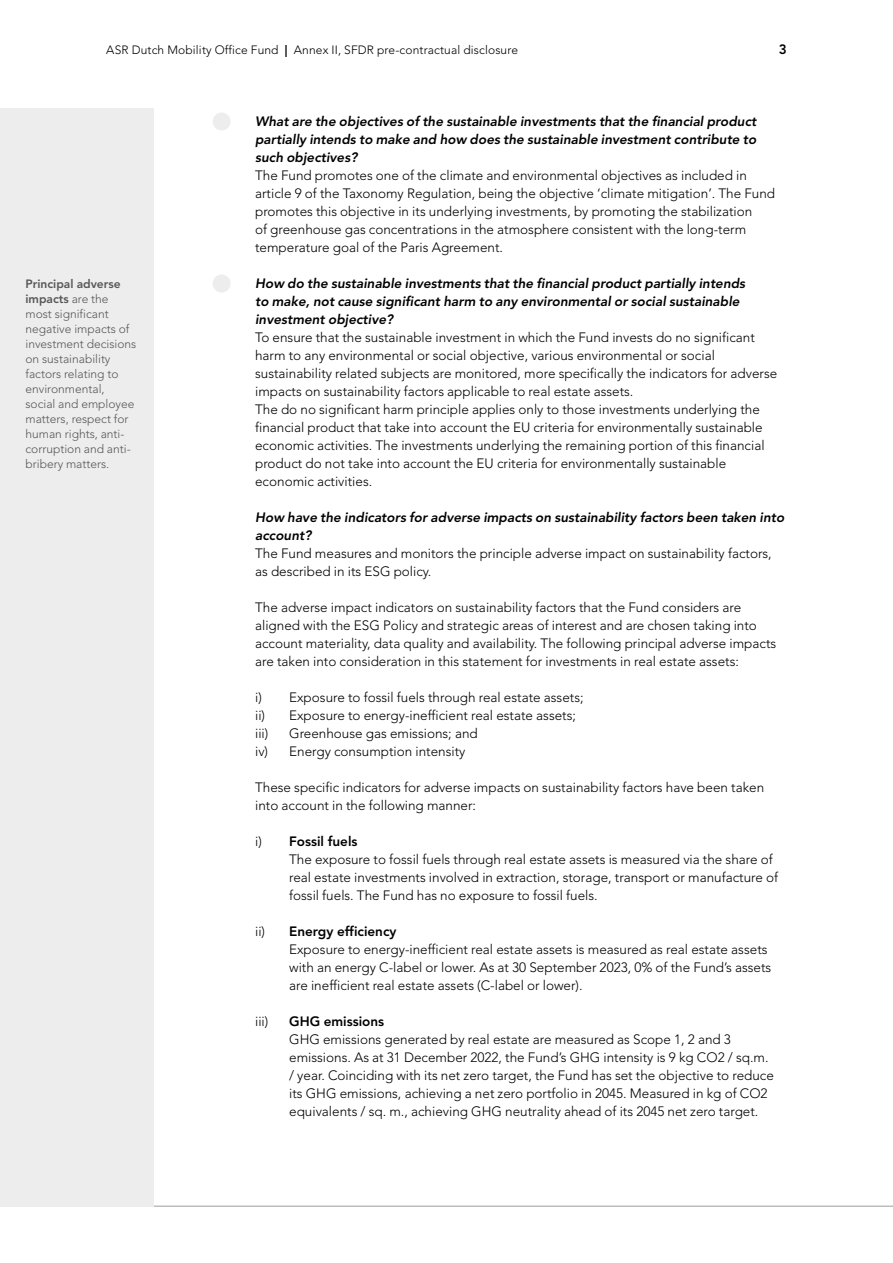
<style>
.page{position:relative;width:893px;height:1263px;background:#fff}
.page>*{position:absolute;margin:0;border:0;box-sizing:border-box;transform-origin:0 0}
.t1{font:300 13.5px/18px "Avenir LT Std";color:#000}
.t2{font:italic 800 13.5px/18px "Avenir LT Std";color:#000}
.t3{font:800 13.5px "Avenir LT Std";color:#000}
.t4{font:300 12px/15px "Avenir LT Std";color:#575756}
.t5{font:300 12px "Avenir LT Std";letter-spacing:.01em;color:#000}
.s1{font-weight:800}
</style>
<div class="page">
<hr style="left:0;top:1206px;width:893px;height:1px;background:#9d9d9c">
<div style="left:213px;top:113px;width:18px;height:18px;background:#ededed;border-radius:50%"></div>
<div style="left:213px;top:275px;width:18px;height:18px;background:#ededed;border-radius:50%"></div>
<div style="left:0;top:108px;width:153px;height:1098px;background:#ededed"></div>
<p class="t5" style="left:106px;top:43px;width:413px">ASR Dutch Mobility Office Fund <span class="s1">|</span> Annex II, SFDR pre-contractual disclosure</p>
<p class="t3" style="left:779px;top:41px;width:9px">3</p>
<p class="t4" style="left:26px;top:276px;width:112px"><span class="s1">Principal adverse impacts</span> are the most significant negative impacts of investment decisions on sustainability factors relating to environmental, social and employee matters, respect for human rights, anti&shy;corruption and anti&shy;bribery matters.</p>
<p class="t2" style="left:255px;top:113px;width:503px;text-align:justify">What are the objectives of the sustainable investments that the financial product partially intends to make and how does the sustainable investment contribute to such objectives?</p>
<p class="t1" style="left:255px;top:166px;width:522px">The Fund promotes one of the climate and environmental objectives as included in article 9 of the Taxonomy Regulation, being the objective ‘climate mitigation’. The Fund promotes this objective in its underlying investments, by promoting the stabilization<br>of greenhouse gas concentrations in the atmosphere consistent with the long-term temperature goal of the Paris Agreement.</p>
<p class="t2" style="left:255px;top:274px;width:492px">How do the sustainable investments that the financial product partially intends to make, not cause significant harm to any environmental or social sustainable investment objective?</p>
<p class="t1" style="left:255px;top:328px;width:524px">To ensure that the sustainable investment in which the Fund invests do no significant harm to any environmental or social objective, various environmental or social sustainability related subjects are monitored, more specifically the indicators for adverse impacts on sustainability factors applicable to real estate assets.<br>The do no significant harm principle applies only to those investments underlying the financial product that take into account the EU criteria for environmentally sustainable economic activities. The investments underlying the remaining portion of this financial product do not take into account the EU criteria for environmentally sustainable economic activities.</p>
<p class="t2" style="left:255px;top:508px;width:531px">How have the indicators for adverse impacts on sustainability factors been taken into account?</p>
<p class="t1" style="left:255px;top:544px;width:518px">The Fund measures and monitors the principle adverse impact on sustainability factors, as described in its ESG policy.</p>
<p class="t1" style="left:255px;top:598px;width:523px">The adverse impact indicators on sustainability factors that the Fund considers are aligned with the ESG Policy and strategic areas of interest and are chosen taking into account materiality, data quality and availability. The following principal adverse impacts are taken into consideration in this statement for investments in real estate assets:</p>
<p class="t1" style="left:255px;top:688px;width:330px">i) Exposure to fossil fuels through real estate assets; ii) Exposure to energy-inefficient real estate assets; iii)</p>
<p class="t1" style="left:255px;top:724px;width:224px;text-indent:34px">Greenhouse gas emissions; and iv) Energy consumption intensity</p>
<p class="t1" style="left:255px;top:778px;width:511px">These specific indicators for adverse impacts on sustainability factors have been taken into account in the following manner:</p>
<p class="t1" style="left:289px;top:832px;width:490px;text-indent:-34px">i) <span class="s1">Fossil fuels<br></span>The exposure to fossil fuels through real estate assets is measured via the share of real estate investments involved in extraction, storage, transport or manufacture of fossil fuels. The Fund has no exposure to fossil fuels.</p>
<p class="t1" style="left:289px;top:922px;width:484px;text-indent:-34px">ii) <span class="s1">Energy efficiency<br></span>Exposure to energy-inefficient real estate assets is measured as real estate assets with an energy C-label or lower. As at 30 September 2023, 0% of the Fund’s assets are inefficient real estate assets (C-label or lower).</p>
<p class="t1" style="left:255px;top:1012px;width:15px">iii)</p>
<p class="t3" style="left:289px;top:1013px;width:97px">GHG emissions</p>
<p class="t1" style="left:289px;top:1030px;width:486px">GHG emissions generated by real estate are measured as Scope 1, 2 and 3 emissions. As at 31 December 2022, the Fund’s GHG intensity is 9 kg CO2 / sq.m. / year. Coinciding with its net zero target, the Fund has set the objective to reduce its GHG emissions, achieving a net zero portfolio in 2045. Measured in kg of CO2 equivalents / sq. m., achieving GHG neutrality ahead of its 2045 net zero target.</p>
</div>
